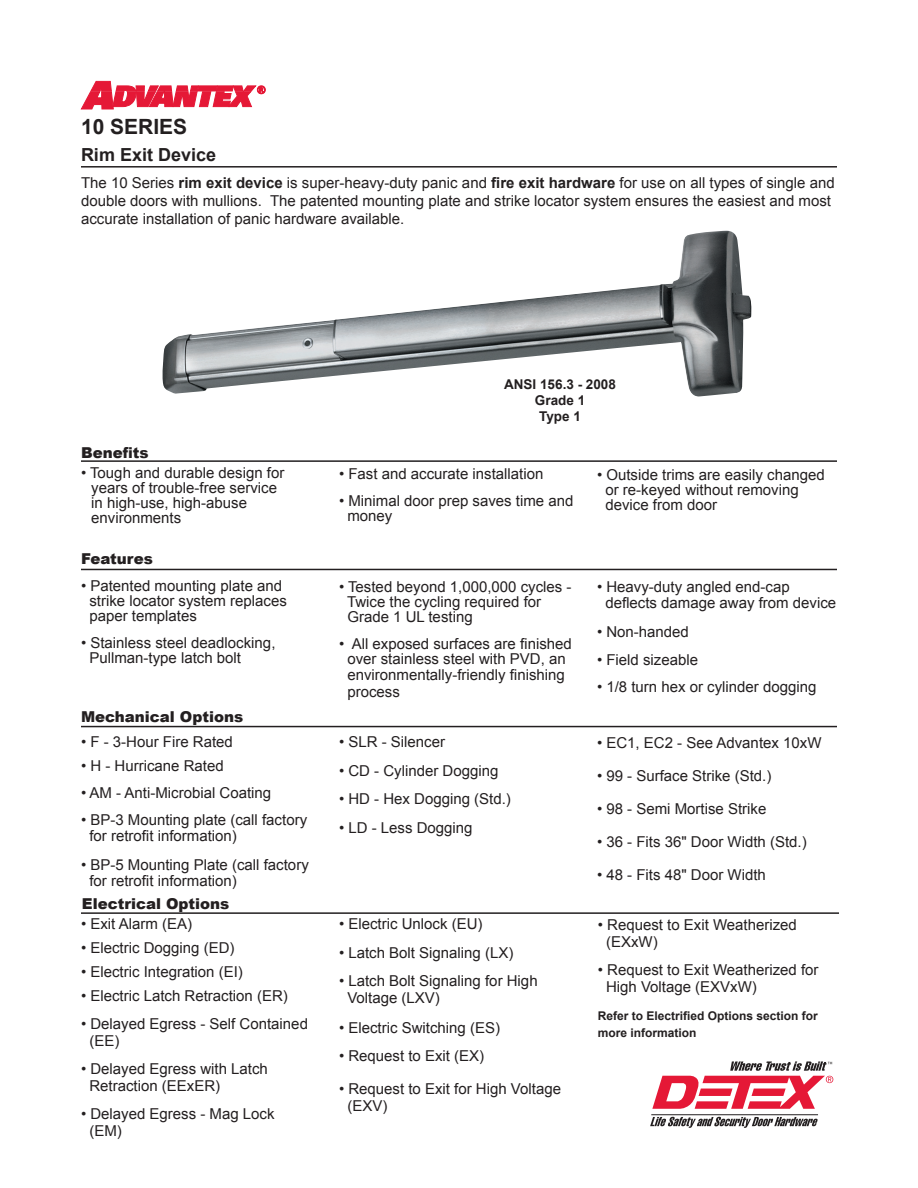
<style>
.page{position:relative;width:918px;height:1188px;background:#fff}
.page>*{position:absolute;margin:0;border:0;box-sizing:border-box;transform-origin:0 0}
.t1{font:700 21px "Arial";color:#231f20}
.t2{font:700 18px "Arial";color:#231f20}
.t3{font:15px/15px "Arial";color:#231f20}
.t4{font:900 15px "Arial";color:#231f20}
.t5{font:700 13.5px/16.2px "Arial";color:#231f20;text-align:center}
.t6{font:700 12px/16.5px "Arial";color:#231f20}
.t7{font:10.8px "Arial";color:#e51836}
.s1{font-weight:700}
</style>
<div class="page">
<svg style="left:650px;top:1117px;width:168px;height:11px"></svg>
<svg style="left:652px;top:1061px;width:181px;height:48px"></svg>
<hr style="left:651px;top:1114px;width:167px;height:1px;background:#231f20">
<hr style="left:81px;top:166px;width:756px;height:2px;background:#231f20">
<hr style="left:81px;top:460px;width:756px;height:2px;background:#231f20">
<hr style="left:81px;top:569px;width:756px;height:1px;background:#231f20">
<hr style="left:81px;top:726px;width:756px;height:1px;background:#231f20">
<svg style="left:81px;top:81px;width:184px;height:28px"></svg>
<img style="left:162px;top:231px;width:590px;height:166px">
<hr style="left:81px;top:912px;width:758px;height:2px;background:#231f20">
<h1 class="t1" style="left:81px;top:112px;width:108px">10 SERIES</h1>
<p class="t2" style="left:81px;top:142px;width:137px">Rim Exit Device</p>
<p class="t7" style="left:257px;top:83px;width:9px">®</p>
<p class="t3" style="left:81px;top:174px;width:755px;line-height:18px">The 10 Series <span class="s1">rim exit device</span> is super-heavy-duty panic and <span class="s1">fire exit hardware</span> for use on all types of single and double doors with mullions. The patented mounting plate and strike locator system ensures the easiest and most accurate installation of panic hardware available.</p>
<p class="t4" style="left:81px;top:442px;width:69px">Benefits</p>
<p class="t3" style="left:91px;top:465px;width:195px;text-indent:-10px">• Tough and durable design for years of trouble-free service in high-use, high-abuse environments</p>
<p class="t4" style="left:81px;top:548px;width:73px">Features</p>
<p class="t3" style="left:89px;top:578px;width:199px;text-indent:-8px">• Patented mounting plate and strike locator system replaces paper templates</p>
<p class="t3" style="left:89px;top:635px;width:188px;text-indent:-8px">• Stainless steel deadlocking,<br>Pullman-type latch bolt</p>
<p class="t4" style="left:81px;top:706px;width:164px">Mechanical Options</p>
<p class="t3" style="left:81px;top:734px;width:153px">• F - 3-Hour Fire Rated</p>
<p class="t3" style="left:81px;top:758px;width:144px">• H - Hurricane Rated</p>
<p class="t3" style="left:81px;top:785px;width:192px">• AM - Anti-Microbial Coating</p>
<p class="t3" style="left:89px;top:811px;width:219px;line-height:16.5px;text-indent:-8px">• BP-3 Mounting plate (call factory for retrofit information)</p>
<p class="t3" style="left:89px;top:856px;width:221px;line-height:16.5px;text-indent:-8px">• BP-5 Mounting Plate (call factory for retrofit information)</p>
<p class="t4" style="left:82px;top:892px;width:149px">Electrical Options</p>
<p class="t3" style="left:81px;top:916px;width:113px">• Exit Alarm (EA)</p>
<p class="t3" style="left:81px;top:940px;width:155px">• Electric Dogging (ED)</p>
<p class="t3" style="left:81px;top:964px;width:163px">• Electric Integration (EI)</p>
<p class="t3" style="left:81px;top:988px;width:208px">• Electric Latch Retraction (ER)</p>
<p class="t3" style="left:89px;top:1016px;width:220px;line-height:16.5px;text-indent:-8px">• Delayed Egress - Self Contained (EE)</p>
<p class="t3" style="left:89px;top:1061px;width:180px;line-height:16.5px;text-indent:-8px">• Delayed Egress with Latch<br>Retraction (EExER)</p>
<p class="t3" style="left:89px;top:1106px;width:187px;line-height:16.5px;text-indent:-8px">• Delayed Egress - Mag Lock (EM)</p>
<p class="t5" style="left:504px;top:376px;width:113px">ANSI 156.3 - 2008<br>Grade 1<br>Type 1</p>
<p class="t3" style="left:339px;top:466px;width:206px">• Fast and accurate installation</p>
<p class="t3" style="left:347px;top:493px;width:228px;text-indent:-8px">• Minimal door prep saves time and money</p>
<p class="t3" style="left:347px;top:579px;width:226px;text-indent:-8px">• Tested beyond 1,000,000 cycles -<br>Twice the cycling required for<br>Grade 1 UL testing</p>
<p class="t3" style="left:339px;top:636px;width:234px;text-align:center">• All exposed surfaces are finished over stainless steel with PVD, an</p>
<p class="t3" style="left:347px;top:667px;width:219px;line-height:16.5px">environmentally-friendly finishing process</p>
<p class="t3" style="left:339px;top:735px;width:108px">• SLR - Silencer</p>
<p class="t3" style="left:339px;top:763px;width:161px">• CD - Cylinder Dogging</p>
<p class="t3" style="left:339px;top:792px;width:173px">• HD - Hex Dogging (Std.)</p>
<p class="t3" style="left:339px;top:820px;width:135px">• LD - Less Dogging</p>
<p class="t3" style="left:339px;top:917px;width:145px">• Electric Unlock (EU)</p>
<p class="t3" style="left:339px;top:945px;width:176px">• Latch Bolt Signaling (LX)</p>
<p class="t3" style="left:347px;top:973px;width:192px;line-height:16.5px;text-indent:-8px">• Latch Bolt Signaling for High<br>Voltage (LXV)</p>
<p class="t3" style="left:339px;top:1020px;width:163px">• Electric Switching (ES)</p>
<p class="t3" style="left:339px;top:1049px;width:147px">• Request to Exit (EX)</p>
<p class="t3" style="left:347px;top:1081px;width:215px;line-height:16.5px;text-indent:-8px">• Request to Exit for High Voltage (EXV)</p>
<p class="t3" style="left:605px;top:467px;width:221px;text-indent:-8px">• Outside trims are easily changed or re-keyed without removing device from door</p>
<p class="t3" style="left:605px;top:578px;width:232px;line-height:16.5px;text-indent:-8px">• Heavy-duty angled end-cap deflects damage away from device</p>
<p class="t3" style="left:597px;top:624px;width:93px">• Non-handed</p>
<p class="t3" style="left:597px;top:653px;width:103px">• Field sizeable</p>
<p class="t3" style="left:597px;top:680px;width:221px">• 1/8 turn hex or cylinder dogging</p>
<p class="t3" style="left:597px;top:736px;width:226px">• EC1, EC2 - See Advantex 10xW</p>
<p class="t3" style="left:597px;top:769px;width:176px">• 99 - Surface Strike (Std.)</p>
<p class="t3" style="left:597px;top:802px;width:171px">• 98 - Semi Mortise Strike</p>
<p class="t3" style="left:597px;top:835px;width:211px">• 36 - Fits 36" Door Width (Std.)</p>
<p class="t3" style="left:597px;top:868px;width:170px">• 48 - Fits 48" Door Width</p>
<p class="t3" style="left:606px;top:917px;width:192px;line-height:16.5px;text-indent:-8px">• Request to Exit Weatherized (EXxW)</p>
<p class="t3" style="left:606px;top:962px;width:214px;line-height:16.5px;text-indent:-8px">• Request to Exit Weatherized for<br>High Voltage (EXVxW)</p>
<p class="t6" style="left:598px;top:1008px;width:222px">Refer to Electrified Options section for more information</p>
</div>
